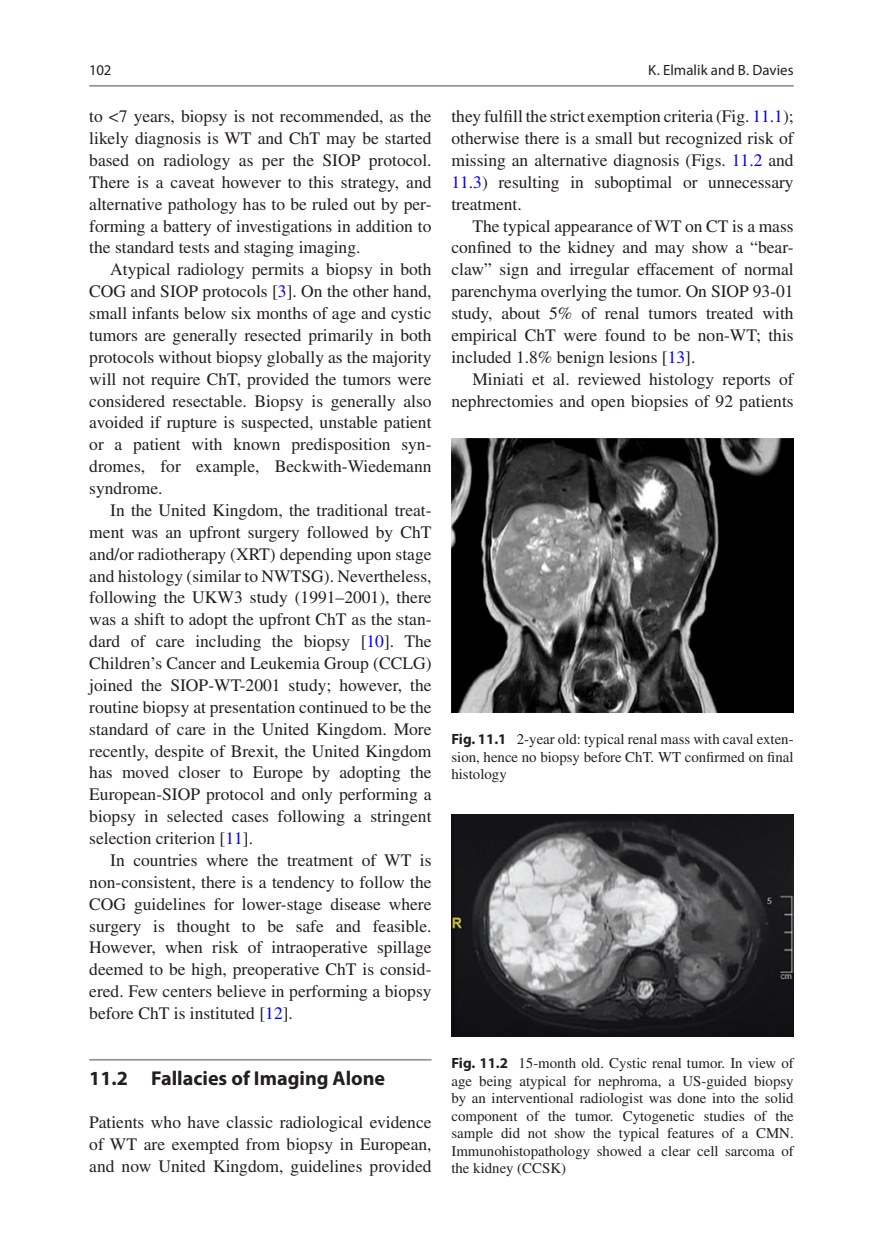
<style>
.page{position:relative;width:883px;height:1260px;background:#fff}
.page>*{position:absolute;margin:0;border:0;box-sizing:border-box;transform-origin:0 0}
._1_hd{font:700 20.12px "Myriad Pro";color:#231f20}
.Text{font:17.5px/21.9px "Times LT Std";color:#231f20;text-align:justify}
.Text_flush{font:17.5px/21.9px "Times LT Std";color:#231f20;text-align:justify}
.t1{font:14.88px/17.5px "Times LT Std";color:#231f20;text-align:justify}
.t2{font:14.88px "Myriad Pro";letter-spacing:.005em;color:#231f20}
.s1{color:#00f}
.s2{font-family:"Myriad Pro";font-weight:700}
</style>
<div class="page">
<hr style="left:89px;top:1059px;width:343px;height:2px;background:#939598">
<img style="left:452px;top:439px;width:341px;height:274px">
<img style="left:452px;top:814px;width:341px;height:223px">
<hr style="left:89px;top:85px;width:705px;height:2px;background:#939598">
<p class="t2" style="left:89px;top:61px;width:24px">102</p>
<p class="Text" style="left:89px;top:105px;width:344px">to &lt;7 years, biopsy is not recommended, as the likely diagnosis is WT and ChT may be started based on radiology as per the SIOP protocol.<br>There is a caveat however to this strategy, and alternative pathology has to be ruled out by per&shy;forming a battery of investigations in addition to the standard tests and staging imaging.</p>
<p class="Text" style="left:89px;top:258px;width:344px;text-indent:21px">Atypical radiology permits a biopsy in both COG and SIOP protocols [<span class="s1">3</span>]. On the other hand, small infants below six months of age and cystic tumors are generally resected primarily in both protocols without biopsy globally as the majority will not require ChT, provided the tumors were considered resectable. Biopsy is generally also avoided if rupture is suspected, unstable patient or a patient with known predisposition syn&shy;dromes, for example, Beckwith-Wiedemann syndrome.</p>
<p class="Text" style="left:89px;top:499px;width:344px;text-indent:21px">In the United Kingdom, the traditional treat&shy;ment was an upfront surgery followed by ChT and/or radiotherapy (XRT) depending upon stage and histology (similar to NWTSG). Nevertheless, following the UKW3 study (1991–2001), there was a shift to adopt the upfront ChT as the stan&shy;dard of care including the biopsy [<span class="s1">10</span>]. The Children’s Cancer and Leukemia Group (CCLG) joined the SIOP-WT-2001 study; however, the routine biopsy at presentation continued to be the standard of care in the United Kingdom. More recently, despite of Brexit, the United Kingdom has moved closer to Europe by adopting the European-SIOP protocol and only performing a biopsy in selected cases following a stringent selection criterion [<span class="s1">11</span>].</p>
<p class="Text" style="left:89px;top:849px;width:344px;text-indent:21px">In countries where the treatment of WT is non-consistent, there is a tendency to follow the COG guidelines for lower-stage disease where surgery is thought to be safe and feasible.<br>However, when risk of intraoperative spillage deemed to be high, preoperative ChT is consid&shy;ered. Few centers believe in performing a biopsy before ChT is instituted [<span class="s1">12</span>].</p>
<h2 class="_1_hd" style="left:89px;top:1065px;width:297px">11.2 Fallacies of Imaging Alone</h2>
<p class="Text_flush" style="left:89px;top:1112px;width:344px">Patients who have classic radiological evidence of WT are exempted from biopsy in European, and now United Kingdom, guidelines provided</p>
<p class="t2" style="left:648px;top:61px;width:147px">K. Elmalik and B. Davies</p>
<p class="Text_flush" style="left:451px;top:105px;width:344px">they fulfill the strict exemption criteria (Fig. <span class="s1">11.1</span>); otherwise there is a small but recognized risk of missing an alternative diagnosis (Figs. <span class="s1">11.2</span> and <span class="s1">11.3</span>) resulting in suboptimal or unnecessary treatment.</p>
<p class="Text" style="left:451px;top:215px;width:344px;text-indent:21px">The typical appearance of WT on CT is a mass confined to the kidney and may show a “bear&shy;claw” sign and irregular effacement of normal parenchyma overlying the tumor. On SIOP 93-01 study, about 5% of renal tumors treated with empirical ChT were found to be non-WT; this included 1.8% benign lesions [<span class="s1">13</span>].</p>
<p class="Text" style="left:451px;top:368px;width:344px;text-align:right">Miniati et al. reviewed histology reports of nephrectomies and open biopsies of 92 patients</p>
<p class="t1" style="left:451px;top:730px;width:344px"><span class="s2">Fig. 11.1</span> 2-year old: typical renal mass with caval exten&shy;sion, hence no biopsy before ChT. WT confirmed on final histology</p>
<p class="t1" style="left:451px;top:1054px;width:344px"><span class="s2">Fig. 11.2</span> 15-month old. Cystic renal tumor. In view of age being atypical for nephroma, a US-guided biopsy by an interventional radiologist was done into the solid component of the tumor. Cytogenetic studies of the sample did not show the typical features of a CMN.<br>Immunohistopathology showed a clear cell sarcoma of the kidney (CCSK)</p>
</div>
